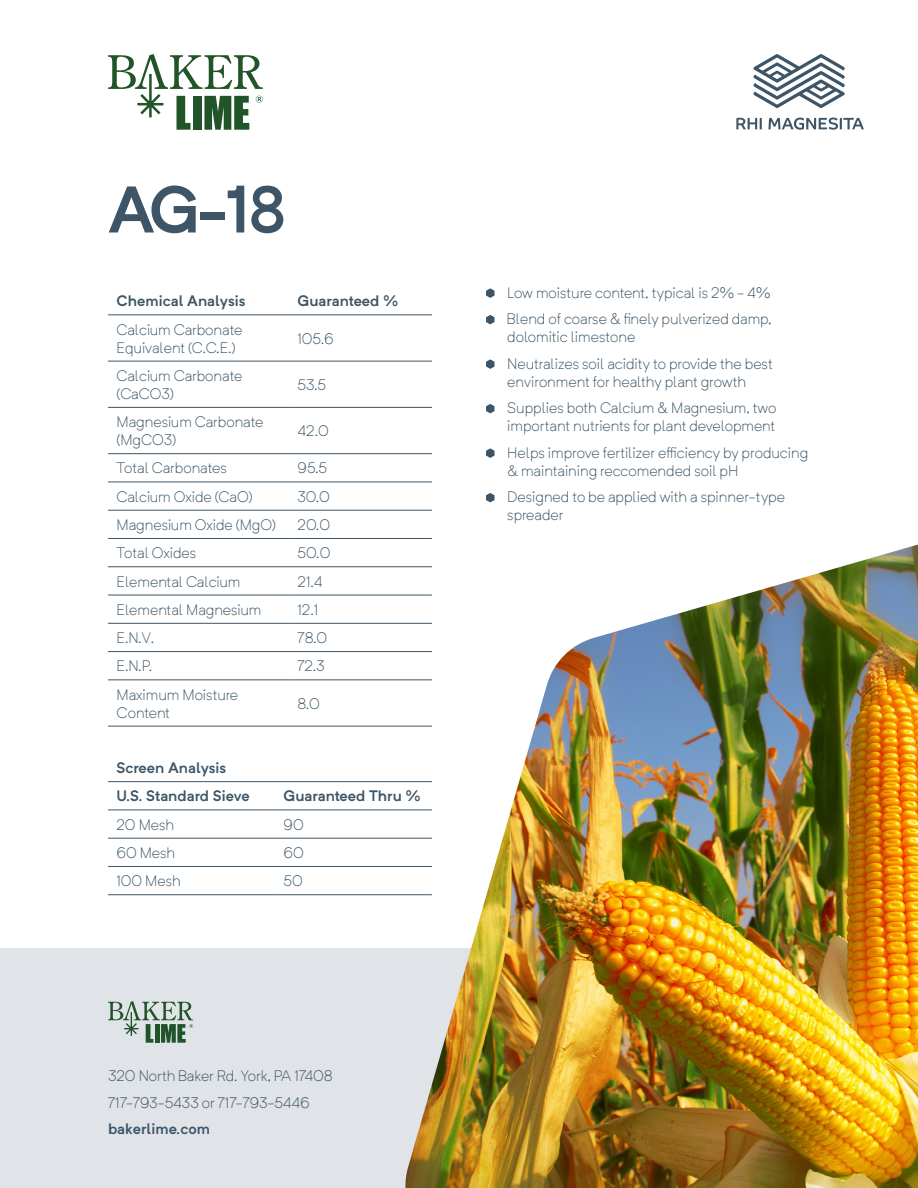
<style>
.page{position:relative;width:918px;height:1188px;background:#fff}
.page>*{position:absolute;margin:0;border:0;box-sizing:border-box;transform-origin:0 0}
.t1{font:600 64.8px "Neutrif Pro";color:#3d5567}
.t2{font:300 15px/26.5px "Neutrif Pro";color:#3d5567}
.t3{font:600 15px/28.3px "Neutrif Pro";color:#3d5567}
</style>
<div class="page">
<div style="left:0;top:948px;width:512px;height:240px;background:#e0e3e7"></div>
<svg style="left:736px;top:118px;width:26px;height:11px"></svg>
<svg style="left:768px;top:118px;width:96px;height:12px"></svg>
<svg style="left:753px;top:54px;width:92px;height:54px"></svg>
<hr style="left:108px;top:315px;width:181px;height:1px;background:#3d5567">
<hr style="left:289px;top:315px;width:143px;height:1px;background:#3d5567">
<hr style="left:108px;top:361px;width:181px;height:1px;background:#3d5567">
<hr style="left:289px;top:361px;width:143px;height:1px;background:#3d5567">
<hr style="left:108px;top:407px;width:181px;height:1px;background:#3d5567">
<hr style="left:289px;top:407px;width:143px;height:1px;background:#3d5567">
<hr style="left:108px;top:453px;width:181px;height:1px;background:#3d5567">
<hr style="left:289px;top:453px;width:143px;height:1px;background:#3d5567">
<hr style="left:108px;top:482px;width:181px;height:1px;background:#3d5567">
<hr style="left:289px;top:482px;width:143px;height:1px;background:#3d5567">
<hr style="left:108px;top:510px;width:181px;height:1px;background:#3d5567">
<hr style="left:289px;top:510px;width:143px;height:1px;background:#3d5567">
<hr style="left:108px;top:538px;width:181px;height:1px;background:#3d5567">
<hr style="left:289px;top:538px;width:143px;height:1px;background:#3d5567">
<hr style="left:108px;top:567px;width:181px;height:1px;background:#3d5567">
<hr style="left:289px;top:567px;width:143px;height:1px;background:#3d5567">
<hr style="left:108px;top:595px;width:181px;height:1px;background:#3d5567">
<hr style="left:289px;top:595px;width:143px;height:1px;background:#3d5567">
<hr style="left:108px;top:623px;width:181px;height:1px;background:#3d5567">
<hr style="left:289px;top:623px;width:143px;height:1px;background:#3d5567">
<hr style="left:108px;top:680px;width:181px;height:1px;background:#3d5567">
<hr style="left:289px;top:680px;width:143px;height:1px;background:#3d5567">
<hr style="left:108px;top:651px;width:181px;height:1px;background:#3d5567">
<hr style="left:289px;top:651px;width:143px;height:1px;background:#3d5567">
<hr style="left:108px;top:726px;width:181px;height:1px;background:#3d5567">
<hr style="left:289px;top:726px;width:143px;height:1px;background:#3d5567">
<hr style="left:108px;top:781px;width:167px;height:1px;background:#3d5567">
<hr style="left:275px;top:781px;width:157px;height:1px;background:#3d5567">
<hr style="left:108px;top:810px;width:167px;height:1px;background:#3d5567">
<hr style="left:275px;top:810px;width:157px;height:1px;background:#3d5567">
<hr style="left:108px;top:838px;width:167px;height:1px;background:#3d5567">
<hr style="left:275px;top:838px;width:157px;height:1px;background:#3d5567">
<hr style="left:108px;top:866px;width:167px;height:1px;background:#3d5567">
<hr style="left:275px;top:866px;width:157px;height:1px;background:#3d5567">
<hr style="left:108px;top:894px;width:167px;height:1px;background:#3d5567">
<hr style="left:275px;top:894px;width:157px;height:1px;background:#3d5567">
<img style="left:405px;top:545px;width:513px;height:643px">
<svg style="left:108px;top:1001px;width:85px;height:42px"></svg>
<svg style="left:108px;top:54px;width:155px;height:76px"></svg>
<svg style="left:486px;top:288px;width:9px;height:10px"></svg>
<svg style="left:486px;top:315px;width:9px;height:9px"></svg>
<svg style="left:486px;top:359px;width:9px;height:10px"></svg>
<svg style="left:486px;top:404px;width:9px;height:9px"></svg>
<svg style="left:486px;top:448px;width:9px;height:10px"></svg>
<svg style="left:486px;top:493px;width:9px;height:9px"></svg>
<h1 class="t1" style="left:108px;top:166px;width:180px">AG-18</h1>
<p class="t3" style="left:117px;top:286px;width:131px">Chemical Analysis</p>
<p class="t3" style="left:298px;top:286px;width:102px">Guaranteed %</p>
<p class="t2" style="left:117px;top:320px;width:127px;line-height:18px">Calcium Carbonate<br>Equivalent (C.C.E.)</p>
<p class="t2" style="left:298px;top:325px;width:37px">105.6</p>
<p class="t2" style="left:117px;top:367px;width:127px;line-height:18px">Calcium Carbonate (CaCO3)</p>
<p class="t2" style="left:298px;top:371px;width:30px">53.5</p>
<p class="t2" style="left:117px;top:413px;width:148px;line-height:18px">Magnesium Carbonate (MgCO3)</p>
<p class="t2" style="left:298px;top:418px;width:33px">42.0</p>
<p class="t2" style="left:117px;top:455px;width:112px">Total Carbonates</p>
<p class="t2" style="left:298px;top:455px;width:31px">95.5</p>
<p class="t2" style="left:117px;top:483px;width:137px">Calcium Oxide (CaO)</p>
<p class="t2" style="left:298px;top:483px;width:34px">30.0</p>
<p class="t2" style="left:117px;top:511px;width:161px">Magnesium Oxide (MgO)</p>
<p class="t2" style="left:298px;top:511px;width:34px">20.0</p>
<p class="t2" style="left:117px;top:540px;width:81px">Total Oxides</p>
<p class="t2" style="left:298px;top:540px;width:34px">50.0</p>
<p class="t2" style="left:117px;top:568px;width:125px">Elemental Calcium</p>
<p class="t2" style="left:298px;top:568px;width:26px">21.4</p>
<p class="t2" style="left:117px;top:596px;width:146px">Elemental Magnesium</p>
<p class="t2" style="left:298px;top:596px;width:22px">12.1</p>
<p class="t2" style="left:117px;top:625px;width:39px">E.N.V.</p>
<p class="t2" style="left:298px;top:625px;width:31px">78.0</p>
<p class="t2" style="left:117px;top:653px;width:37px">E.N.P.</p>
<p class="t2" style="left:298px;top:653px;width:29px">72.3</p>
<p class="t2" style="left:117px;top:685px;width:123px;line-height:18px">Maximum Moisture<br>Content</p>
<p class="t2" style="left:298px;top:690px;width:24px">8.0</p>
<p class="t3" style="left:117px;top:753px;width:135px">Screen Analysis<br>U.S. Standard Sieve</p>
<p class="t3" style="left:284px;top:782px;width:139px">Guaranteed Thru %</p>
<p class="t2" style="left:117px;top:811px;width:59px">20 Mesh</p>
<p class="t2" style="left:284px;top:811px;width:22px">90</p>
<p class="t2" style="left:117px;top:839px;width:60px">60 Mesh</p>
<p class="t2" style="left:284px;top:839px;width:22px">60</p>
<p class="t2" style="left:117px;top:868px;width:66px">100 Mesh</p>
<p class="t2" style="left:284px;top:868px;width:21px">50</p>
<p class="t2" style="left:108px;top:1062px;width:226px">320 North Baker Rd. York, PA 17408<br>717-793-5433 or 717-793-5446</p>
<p class="t3" style="left:108px;top:1114px;width:103px">bakerlime.com</p>
<p class="t2" style="left:507px;top:279px;width:266px">Low moisture content, typical is 2% - 4%<br>Blend of coarse &amp; finely pulverized damp,</p>
<p class="t2" style="left:507px;top:324px;width:267px">dolomitic limestone<br>Neutralizes soil acidity to provide the best</p>
<p class="t2" style="left:507px;top:368px;width:271px">environment for healthy plant growth<br>Supplies both Calcium &amp; Magnesium, two</p>
<p class="t2" style="left:507px;top:413px;width:302px">important nutrients for plant development<br>Helps improve fertilizer efficiency by producing</p>
<p class="t2" style="left:507px;top:457px;width:279px">&amp; maintaining reccomended soil pH<br>Designed to be applied with a spinner-type</p>
<p class="t2" style="left:507px;top:502px;width:58px">spreader</p>
</div>
